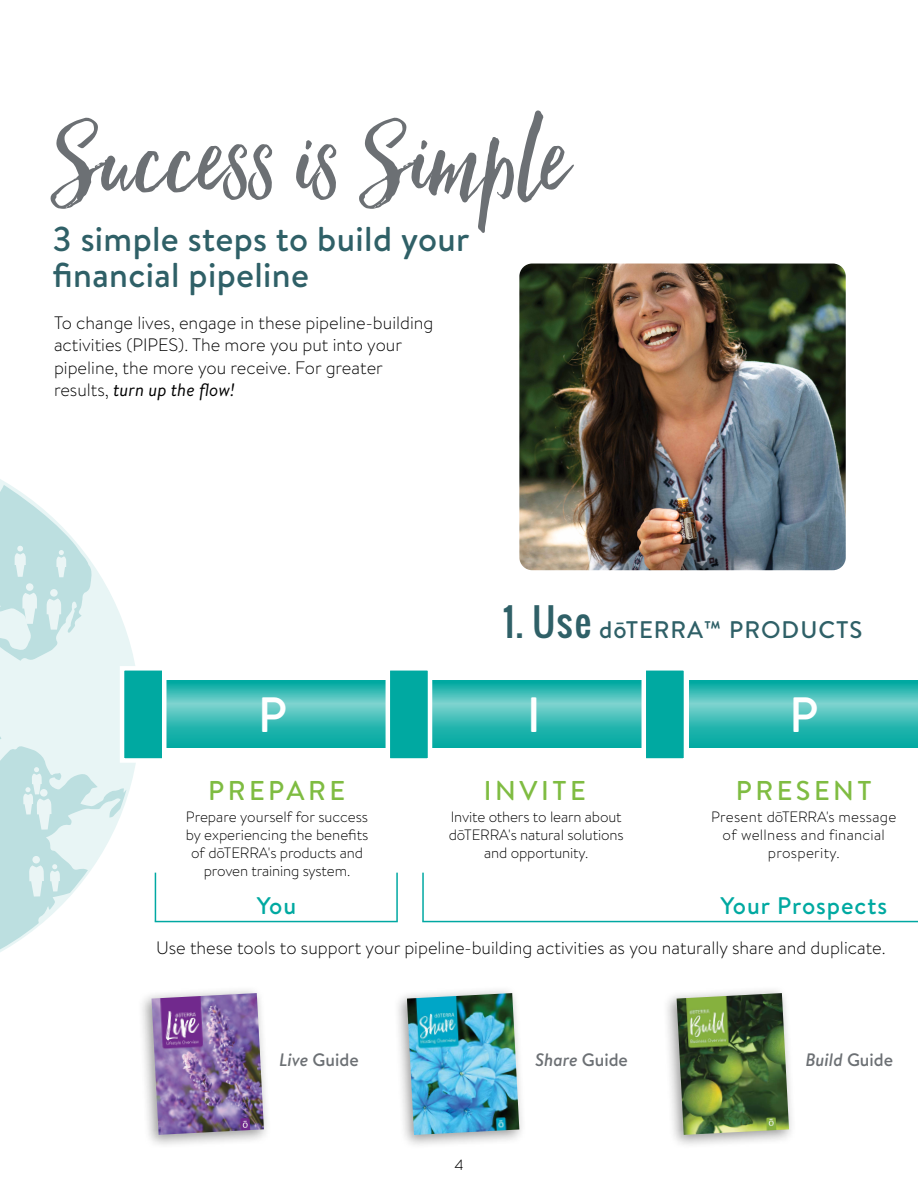
<style>
.page{position:relative;width:918px;height:1188px;background:#fff}
.page>*{position:absolute;margin:0;border:0;box-sizing:border-box;transform-origin:0 0}
.t1{font:135px "Hello Beautiful";color:#6c7074}
.t2{font:500 49.5px "Brandon Text";color:#fff}
.t3{font:500 34.5px/36.2px "Brandon Text";letter-spacing:.01em;color:#2f6067}
.t4{font:500 27.15px "Brandon Text";letter-spacing:.13em;color:#7fbc42}
.t5{font:500 24px "Brandon Text";letter-spacing:.04em;color:#2f6067}
.t6{font:500 24px "Brandon Text";letter-spacing:.04em;color:#00a9a1}
.t7{font:300 18px/22.5px "Brandon Text";color:#000}
.t8{font:italic 500 18px "Brandon Text";color:#6c7074}
.t9{font:500 18px "Brandon Text";color:#6c7074}
.t10{font:300 15px/18px "Brandon Text";letter-spacing:-.01em;color:#000;text-align:center}
.t11{font:300 15px/18px "Brandon Text";letter-spacing:.02em;color:#000;text-align:center}
.t12{font:15px "Quicksand";color:#000}
.s1{font-weight:400;font-style:italic}
.s2{font-family:"Oswald";font-weight:400;font-size:37.5px}
.s3{font-style:italic}
.s4{font-style:normal}
</style>
<div class="page">
<svg style="left:0;top:479px;width:136px;height:321px;fill:#e8f5f5"></svg>
<svg style="left:166px;top:681px;width:220px;height:67px;background:#36bbb4"></svg>
<svg style="left:432px;top:681px;width:210px;height:67px;background:#36bbb4"></svg>
<svg style="left:689px;top:681px;width:229px;height:67px;background:#35bab4"></svg>
<svg style="left:0;top:731px;width:126px;height:221px"></svg>
<svg style="left:0;top:485px;width:92px;height:176px"></svg>
<div style="left:120px;top:666px;width:46px;height:97px;background:#00a9a1;border:4px solid #fff"></div>
<div style="left:386px;top:666px;width:46px;height:97px;background:#00a9a1;border:4px solid #fff"></div>
<div style="left:642px;top:666px;width:46px;height:97px;background:#00a9a1;border:4px solid #fff"></div>
<img style="left:519px;top:264px;width:327px;height:306px">
<div style="left:138px;top:986px;width:134px;height:163px;background:#000;opacity:.4"></div>
<img style="left:152px;top:993px;width:112px;height:142px">
<div style="left:393px;top:986px;width:134px;height:163px;background:#000;opacity:.4"></div>
<img style="left:407px;top:993px;width:112px;height:142px">
<div style="left:663px;top:986px;width:134px;height:163px;background:#000;opacity:.4"></div>
<img style="left:677px;top:993px;width:112px;height:142px">
<hr style="left:155px;top:921px;width:243px;height:1px;background:#00a8a2">
<hr style="left:155px;top:873px;width:1px;height:48px;background:#00a8a2">
<hr style="left:422px;top:873px;width:2px;height:48px;background:#00a8a2">
<hr style="left:396px;top:873px;width:2px;height:48px;background:#00a8a2">
<hr style="left:422px;top:921px;width:496px;height:1px;background:#00a8a2">
<h1 class="t1" style="left:51px;top:83px;width:520px">Success is Simple</h1>
<h3 class="t3" style="left:52px;top:221px;width:419px">3 simple steps to build your financial pipeline</h3>
<p class="t7" style="left:54px;top:311px;width:381px">To change lives, engage in these pipeline-building activities (PIPES). The more you put into your pipeline, the more you receive. For greater results, <span class="s1">turn up the flow!</span></p>
<h3 class="t5" style="left:503px;top:613px;width:361px"><span class="s2">1. Use</span> dōTERRA™ PRODUCTS</h3>
<h2 class="t2" style="left:258px;top:681px;width:31px">P</h2>
<h2 class="t2" style="left:527px;top:681px;width:16px">I</h2>
<h2 class="t2" style="left:789px;top:681px;width:31px">P</h2>
<h3 class="t4" style="left:208px;top:772px;width:139px">PREPARE</h3>
<p class="t10" style="left:186px;top:807px;width:184px">Prepare yourself for success by experiencing the benefits of dōTERRA's products and proven training system.</p>
<h3 class="t4" style="left:484px;top:772px;width:103px">INVITE</h3>
<p class="t10" style="left:449px;top:807px;width:176px">Invite others to learn about dōTERRA's natural solutions and opportunity.</p>
<h3 class="t4" style="left:736px;top:772px;width:137px">PRESENT</h3>
<p class="t11" style="left:711px;top:807px;width:187px">Present dōTERRA's message of wellness and financial prosperity.</p>
<h3 class="t6" style="left:257px;top:889px;width:41px">You</h3>
<h3 class="t6" style="left:720px;top:889px;width:168px">Your Prospects</h3>
<p class="t7" style="left:156px;top:936px;width:731px">Use these tools to support your pipeline-building activities as you naturally share and duplicate.</p>
<p class="t9" style="left:279px;top:1047px;width:81px"><span class="s3">Live</span> Guide</p>
<p class="t8" style="left:805px;top:1047px;width:89px">Build <span class="s4">Guide</span></p>
<p class="t8" style="left:535px;top:1047px;width:94px">Share <span class="s4">Guide</span></p>
<p class="t12" style="left:454px;top:1156px;width:11px">4</p>
</div>
